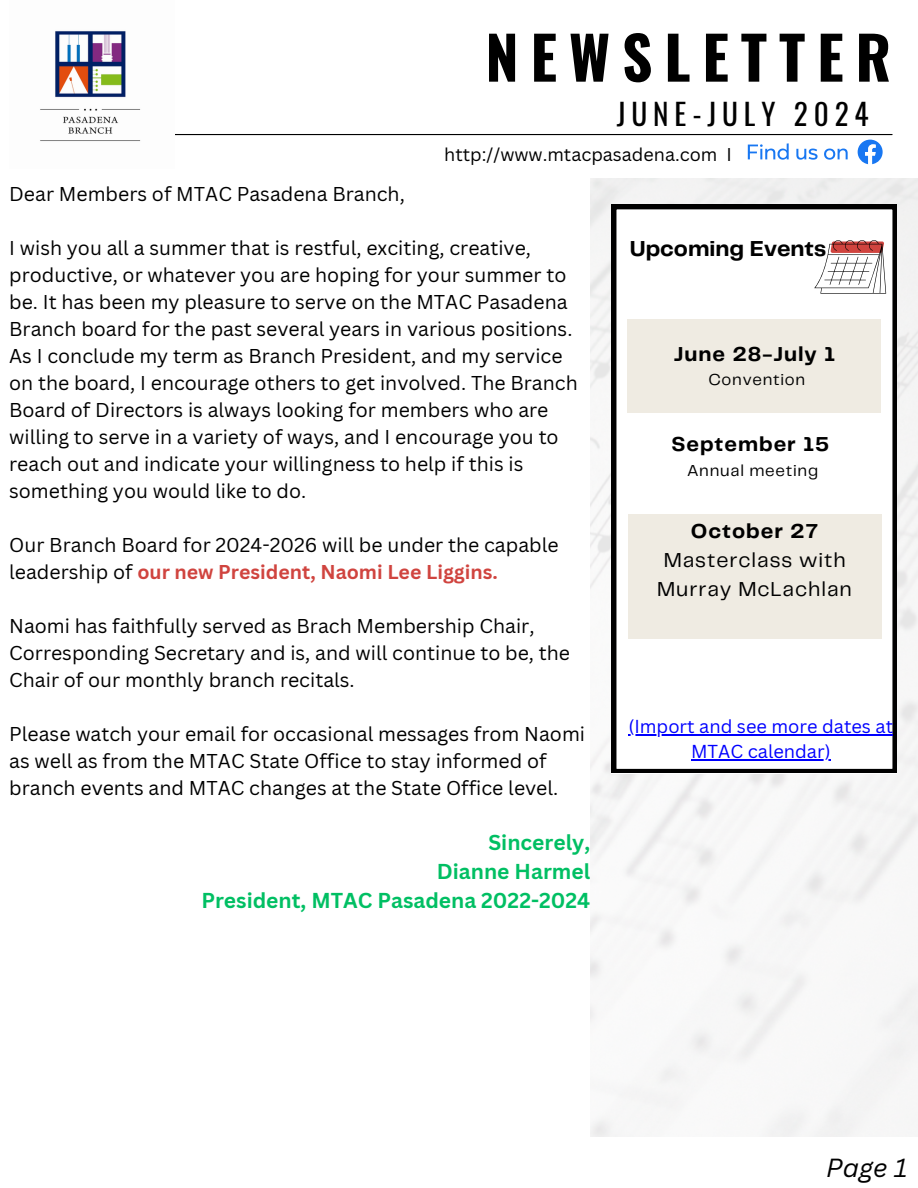
<style>
.page{position:relative;width:918px;height:1188px;background:#fff}
.page>*{position:absolute;margin:0;border:0;box-sizing:border-box;transform-origin:0 0}
.t1{font:700 59.25px "Oswald";letter-spacing:.2em;color:#000}
.t2{font:29.25px "Oswald";letter-spacing:.2em;color:#000}
.t3{font:italic 25.5px "Canva Sans";color:#000}
.t4{font:700 22.5px "Telegraf";color:#000}
.t5{font:700 21px/29.2px "Canva Sans";color:#00bf63;text-align:right}
.t6{font:21px/29.2px "Telegraf";letter-spacing:.045em;color:#000;text-align:center}
.t7{font:700 21px "Telegraf";letter-spacing:.045em;color:#000}
.t8{font:19.5px/27px "Canva Sans";color:#000}
.t9{font:18.3px "Canva Sans";color:#00f}
.t10{font:18px "Canva Sans";color:#000}
.t11{font:16.5px "Telegraf";letter-spacing:.045em;color:#000}
.s1{font-weight:700;color:#d0443f}
.s2{font-weight:700}
</style>
<div class="page">
<hr style="left:49px;top:134px;width:843px;height:1px;background:#000">
<img style="left:40px;top:31px;width:135px;height:110px">
<svg style="left:858px;top:140px;width:25px;height:24px"></svg>
<svg style="left:748px;top:143px;width:41px;height:17px"></svg>
<svg style="left:796px;top:149px;width:22px;height:11px"></svg>
<svg style="left:824px;top:149px;width:24px;height:11px"></svg>
<img style="left:590px;top:178px;width:328px;height:959px">
<svg style="left:612px;top:205px;width:285px;height:568px"></svg>
<svg style="left:814px;top:240px;width:72px;height:54px"></svg>
<div style="left:628px;top:319px;width:253px;height:94px;background:#efebe2"></div>
<hr style="left:628px;top:734px;width:265px;height:2px;background:#00f">
<hr style="left:691px;top:759px;width:140px;height:1px;background:#00f">
<div style="left:628px;top:514px;width:253px;height:124px;background:#efebe2"></div>
<h6 class="t1" style="left:485px;top:11px;width:407px">NEWSLETTER</h6>
<h6 class="t2" style="left:617px;top:91px;width:253px">JUNE-JULY 2024</h6>
<h6 class="t10" style="left:444px;top:142px;width:289px">http://www.mtacpasadena.com I</h6>
<p class="t8" style="left:9px;top:180px;width:397px">Dear Members of MTAC Pasadena Branch,</p>
<h4 class="t8" style="left:9px;top:234px;width:570px">I wish you all a summer that is restful, exciting, creative, productive, or whatever you are hoping for your summer to be. It has been my pleasure to serve on the MTAC Pasadena Branch board for the past several years in various positions.<br>As I conclude my term as Branch President, and my service on the board, I encourage others to get involved. The Branch Board of Directors is always looking for members who are willing to serve in a variety of ways, and I encourage you to reach out and indicate your willingness to help if this is something you would like to do.</h4>
<p class="t8" style="left:9px;top:531px;width:551px">Our Branch Board for 2024-2026 will be under the capable leadership of <span class="s1">our new President, Naomi Lee Liggins.</span></p>
<h5 class="t8" style="left:9px;top:612px;width:562px">Naomi has faithfully served as Brach Membership Chair,<br>Corresponding Secretary and is, and will continue to be, the<br>Chair of our monthly branch recitals.</h5>
<p class="t8" style="left:9px;top:720px;width:577px">Please watch your email for occasional messages from Naomi as well as from the MTAC State Office to stay informed of branch events and MTAC changes at the State Office level.</p>
<p class="t5" style="left:201px;top:827px;width:390px">Sincerely,<br>Dianne Harmel<br>President, MTAC Pasadena 2022-2024</p>
<h6 class="t4" style="left:630px;top:239px;width:198px">Upcoming Events</h6>
<p class="t7" style="left:674px;top:345px;width:163px">June 28-July 1</p>
<p class="t11" style="left:708px;top:373px;width:98px">Convention</p>
<h1 class="t7" style="left:671px;top:435px;width:159px">September 15</h1>
<h2 class="t11" style="left:687px;top:463px;width:133px">Annual meeting</h2>
<h5 class="t6" style="left:657px;top:517px;width:196px"><span class="s2">October 27<br></span>Masterclass with<br>Murray McLachlan</h5>
<h6 class="t9" style="left:628px;top:714px;width:266px">(Import and see more dates at</h6>
<h6 class="t9" style="left:691px;top:739px;width:141px">MTAC calendar)</h6>
<h4 class="t3" style="left:826px;top:1149px;width:83px">Page 1</h4>
</div>
